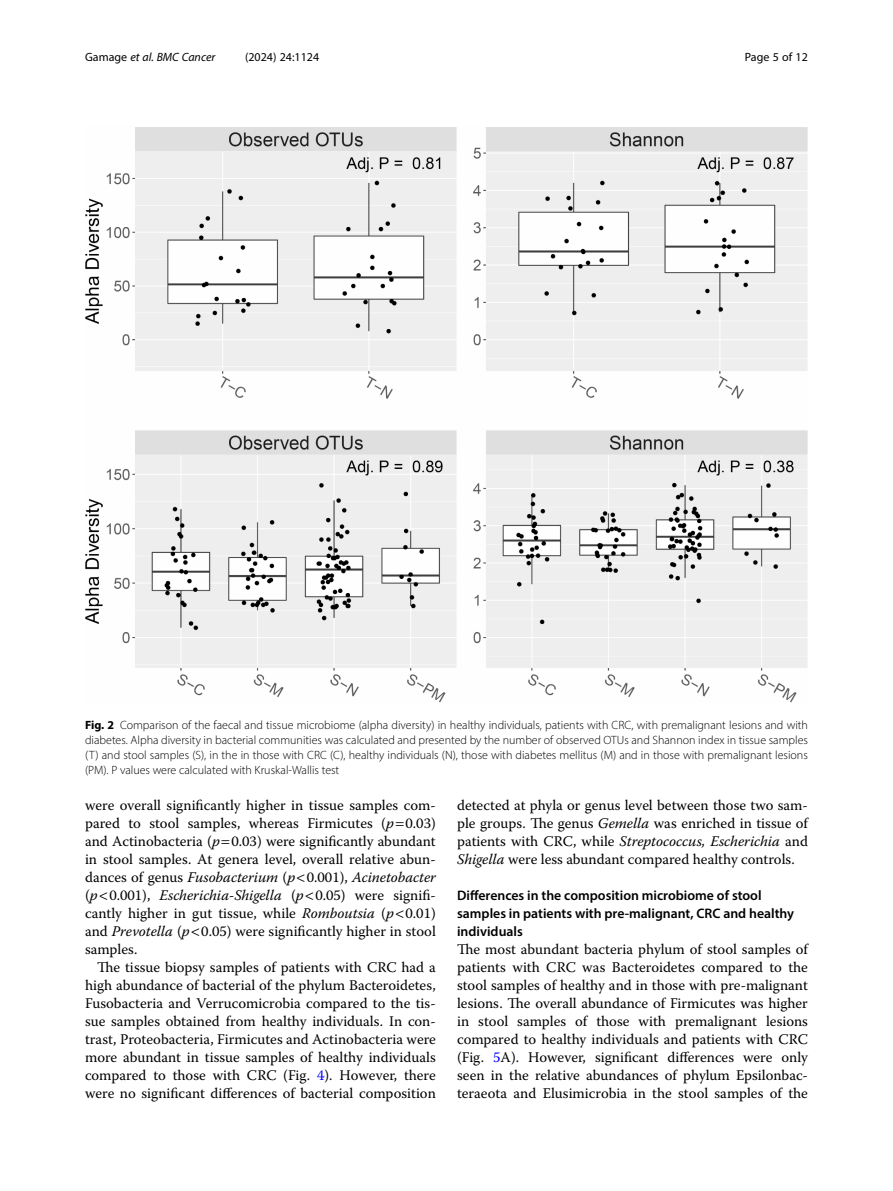
<style>
.page{position:relative;width:893px;height:1191px;background:#fff}
.page>*{position:absolute;margin:0;border:0;box-sizing:border-box;transform-origin:0 0}
.Body_Text{font:14.7px/18px "Warnock Pro";color:#000;text-align:justify}
.Body_Text_Indent{font:14.7px/18px "Warnock Pro";color:#000;text-align:justify}
.Head_2{font:600 13.8px/18px "Myriad Pro";color:#000}
.Figure_Caption{font:300 12px/15px "Myriad Pro";color:#000;text-align:justify}
.t1{font:12px "Myriad Pro";color:#000}
.t2{font:italic 12px "Myriad Pro";color:#000}
.s1{font-style:normal}
.s2{font-weight:700}
.s3{font-style:italic}
.s4{color:#00f}
</style>
<div class="page">
<img style="left:85px;top:127px;width:723px;height:575px">
<p class="t2" style="left:85px;top:50px;width:132px"><span class="s1">Gamage</span> et al. BMC Cancer</p>
<p class="t1" style="left:245px;top:50px;width:76px">(2024) 24:1124</p>
<p class="t1" style="left:745px;top:50px;width:65px">Page 5 of 12</p>
<p class="Figure_Caption" style="left:85px;top:717px;width:724px"><span class="s2">Fig. 2</span> Comparison of the faecal and tissue microbiome (alpha diversity) in healthy individuals, patients with CRC, with premalignant lesions and with diabetes. Alpha diversity in bacterial communities was calculated and presented by the number of observed OTUs and Shannon index in tissue samples (T) and stool samples (S), in the in those with CRC (C), healthy individuals (N), those with diabetes mellitus (M) and in those with premalignant lesions (PM). P values were calculated with Kruskal-Wallis test</p>
<p class="Body_Text" style="left:85px;top:796px;width:352px">were overall significantly higher in tissue samples com&shy;pared to stool samples, whereas Firmicutes (<span class="s3">p</span> 0.03) and Actinobacteria (<span class="s3">p</span> 0.03) were significantly abundant in stool samples. At genera level, overall relative abun&shy;dances of genus <span class="s3">Fusobacterium</span> (<span class="s3">p</span> 0.001), <span class="s3">Acinetobacter </span>(<span class="s3">p</span> 0.001), <span class="s3">Escherichia-Shigella</span> (<span class="s3">p</span> 0.05) were signifi&shy;cantly higher in gut tissue, while <span class="s3">Romboutsia</span> (<span class="s3">p</span> 0.01) and <span class="s3">Prevotella</span> (<span class="s3">p</span> 0.05) were significantly higher in stool samples.</p>
<p class="Body_Text_Indent" style="left:85px;top:958px;width:352px;text-indent:12px">The tissue biopsy samples of patients with CRC had a high abundance of bacterial of the phylum Bacteroidetes, Fusobacteria and Verrucomicrobia compared to the tis&shy;sue samples obtained from healthy individuals. In con&shy;trast, Proteobacteria, Firmicutes and Actinobacteria were more abundant in tissue samples of healthy individuals compared to those with CRC (Fig. <span class="s4">4</span>). However, there were no significant differences of bacterial composition</p>
<p class="Body_Text_Indent" style="left:457px;top:796px;width:352px">detected at phyla or genus level between those two sam&shy;ple groups. The genus <span class="s3">Gemella</span> was enriched in tissue of patients with CRC, while <span class="s3">Streptococcus, Escherichia</span> and <span class="s3">Shigella</span> were less abundant compared healthy controls.</p>
<p class="Head_2" style="left:457px;top:886px;width:339px">Differences in the composition microbiome of stool samples in patients with pre-malignant, CRC and healthy individuals</p>
<p class="Body_Text" style="left:457px;top:940px;width:352px">The most abundant bacteria phylum of stool samples of patients with CRC was Bacteroidetes compared to the stool samples of healthy and in those with pre-malignant lesions. The overall abundance of Firmicutes was higher in stool samples of those with premalignant lesions compared to healthy individuals and patients with CRC (Fig. <span class="s4">5</span>A). However, significant differences were only seen in the relative abundances of phylum Epsilonbac&shy;teraeota and Elusimicrobia in the stool samples of the</p>
</div>
